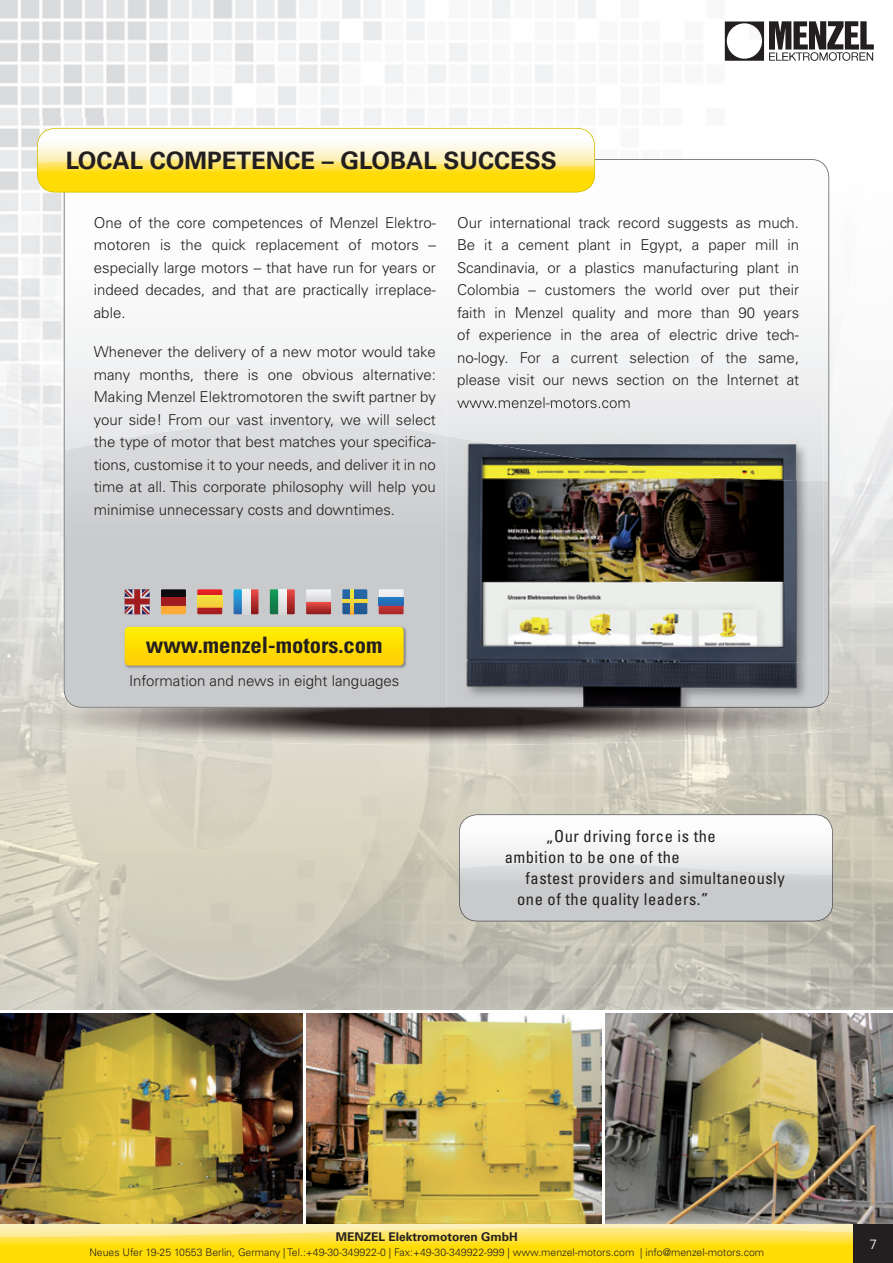
<style>
.page{position:relative;width:893px;height:1263px;background:#fff}
.page>*{position:absolute;margin:0;border:0;box-sizing:border-box;transform-origin:0 0}
.t1{font:700 24px "Univers LT Std";color:#231f20}
.t2{font:700 condensed 22.65px "Univers LT Std";color:#231f20}
.t3{font:condensed 16.5px/21px "Univers LT Std";letter-spacing:.03em;color:#231f20}
.t4{font:300 15px/22.5px "Univers LT Std";color:#231f20;text-align:justify}
.t5{font:300 13.5px "Univers LT Std";color:#fff}
.t6{font:700 12px "Univers LT Std";color:#231f20}
.t7{font:300 10.5px "Univers LT Std";color:#231f20}
</style>
<div class="page">
<img style="left:0;top:0;width:725px;height:118px">
<img style="left:0;top:852px;width:893px;height:372px">
<svg style="left:725px;top:21px;width:149px;height:40px"></svg>
<svg style="left:0;top:1237px;width:853px;height:26px;background:#fedd14"></svg>
<svg style="left:0;top:1224px;width:853px;height:13px;background:#fdeb97"></svg>
<div style="left:854px;top:1224px;width:39px;height:39px;background:#231f20"></div>
<img style="left:0;top:118px;width:104px;height:734px">
<img style="left:104px;top:118px;width:492px;height:41px">
<img style="left:829px;top:175px;width:64px;height:308px">
<img style="left:0;top:483px;width:893px;height:12px">
<img style="left:788px;top:495px;width:105px;height:357px">
<img style="left:104px;top:745px;width:684px;height:107px">
<img style="left:0;top:701px;width:887px;height:44px">
<svg style="left:64px;top:159px;width:765px;height:549px"></svg>
<svg style="left:37px;top:128px;width:558px;height:322px"></svg>
<img style="left:0;top:1013px;width:893px;height:210px">
<hr style="left:0;top:1011px;width:893px;height:2px;background:#fff">
<hr style="left:303px;top:1012px;width:3px;height:211px;background:#fff">
<hr style="left:603px;top:1012px;width:2px;height:211px;background:#fff">
<img style="left:446px;top:481px;width:216px;height:221px">
<img style="left:662px;top:481px;width:162px;height:221px">
<img style="left:446px;top:405px;width:378px;height:76px">
<img style="left:446px;top:702px;width:378px;height:6px">
<img style="left:457px;top:405px;width:173px;height:3px">
<svg style="left:459px;top:814px;width:374px;height:107px"></svg>
<img style="left:124px;top:626px;width:283px;height:43px">
<svg style="left:125px;top:627px;width:279px;height:39px;background:#fddc04"></svg>
<svg style="left:125px;top:589px;width:25px;height:25px"></svg>
<svg style="left:161px;top:589px;width:25px;height:9px"></svg>
<div style="left:161px;top:598px;width:25px;height:8px;background:#a01c1f"></div>
<svg style="left:161px;top:606px;width:25px;height:8px"></svg>
<svg style="left:250px;top:589px;width:8px;height:25px"></svg>
<svg style="left:242px;top:589px;width:8px;height:25px"></svg>
<svg style="left:234px;top:589px;width:8px;height:25px"></svg>
<svg style="left:197px;top:589px;width:25px;height:7px"></svg>
<div style="left:197px;top:596px;width:25px;height:12px;background:#f4d53c"></div>
<svg style="left:197px;top:608px;width:25px;height:6px"></svg>
<svg style="left:306px;top:589px;width:25px;height:25px"></svg>
<svg style="left:342px;top:589px;width:25px;height:25px"></svg>
<svg style="left:350px;top:589px;width:4px;height:25px"></svg>
<hr style="left:342px;top:599px;width:25px;height:4px;background:#f3da3d">
<svg style="left:379px;top:589px;width:25px;height:9px"></svg>
<div style="left:379px;top:598px;width:25px;height:8px;background:#236eb7"></div>
<svg style="left:379px;top:606px;width:25px;height:8px"></svg>
<svg style="left:286px;top:589px;width:9px;height:25px"></svg>
<svg style="left:278px;top:589px;width:8px;height:25px"></svg>
<svg style="left:270px;top:589px;width:8px;height:25px"></svg>
<h1 class="t1" style="left:66px;top:146px;width:493px">LOCAL COMPETENCE – GLOBAL SUCCESS</h1>
<p class="t4" style="left:94px;top:211px;width:344px">One of the core competences of Menzel Elektro&shy;motoren is the quick replacement of motors – especially large motors – that have run for years or indeed decades, and that are practically irreplace&shy;able.</p>
<p class="t4" style="left:94px;top:341px;width:344px">Whenever the delivery of a new motor would take many months, there is one obvious alternative:<br>Making Menzel Elektromotoren the swift partner by your side! From our vast inventory, we will select the type of motor that best matches your specifica&shy;tions, customise it to your needs, and deliver it in no time at all. This corporate philosophy will help you minimise unnecessary costs and downtimes.</p>
<p class="t4" style="left:457px;top:211px;width:344px">Our international track record suggests as much.<br>Be it a cement plant in Egypt, a paper mill in Scandinavia, or a plastics manufacturing plant in Colombia – customers the world over put their faith in Menzel quality and more than 90 years of experience in the area of electric drive tech&shy;no-logy. For a current selection of the same, please visit our news section on the Internet at www.menzel-motors.com</p>
<h2 class="t2" style="left:146px;top:631px;width:238px">www.menzel-motors.com</h2>
<p class="t4" style="left:129px;top:669px;width:272px">Information and news in eight languages</p>
<p class="t3" style="left:505px;top:826px;width:213px;text-indent:42px">„Our driving force is the ambition to be one of the</p>
<p class="t3" style="left:517px;top:868px;width:269px;text-indent:8px">fastest providers and simultaneously one of the quality leaders.”</p>
<p class="t6" style="left:336px;top:1230px;width:183px">MENZEL Elektromotoren GmbH</p>
<p class="t7" style="left:89px;top:1246px;width:676px">Neues Ufer 19-25 10553 Berlin, Germany | Tel.:+49-30-349922-0 | Fax:+49-30-349922-999 | www.menzel-motors.com | info@menzel-motors.com</p>
<p class="t5" style="left:869px;top:1235px;width:9px">7</p>
</div>
